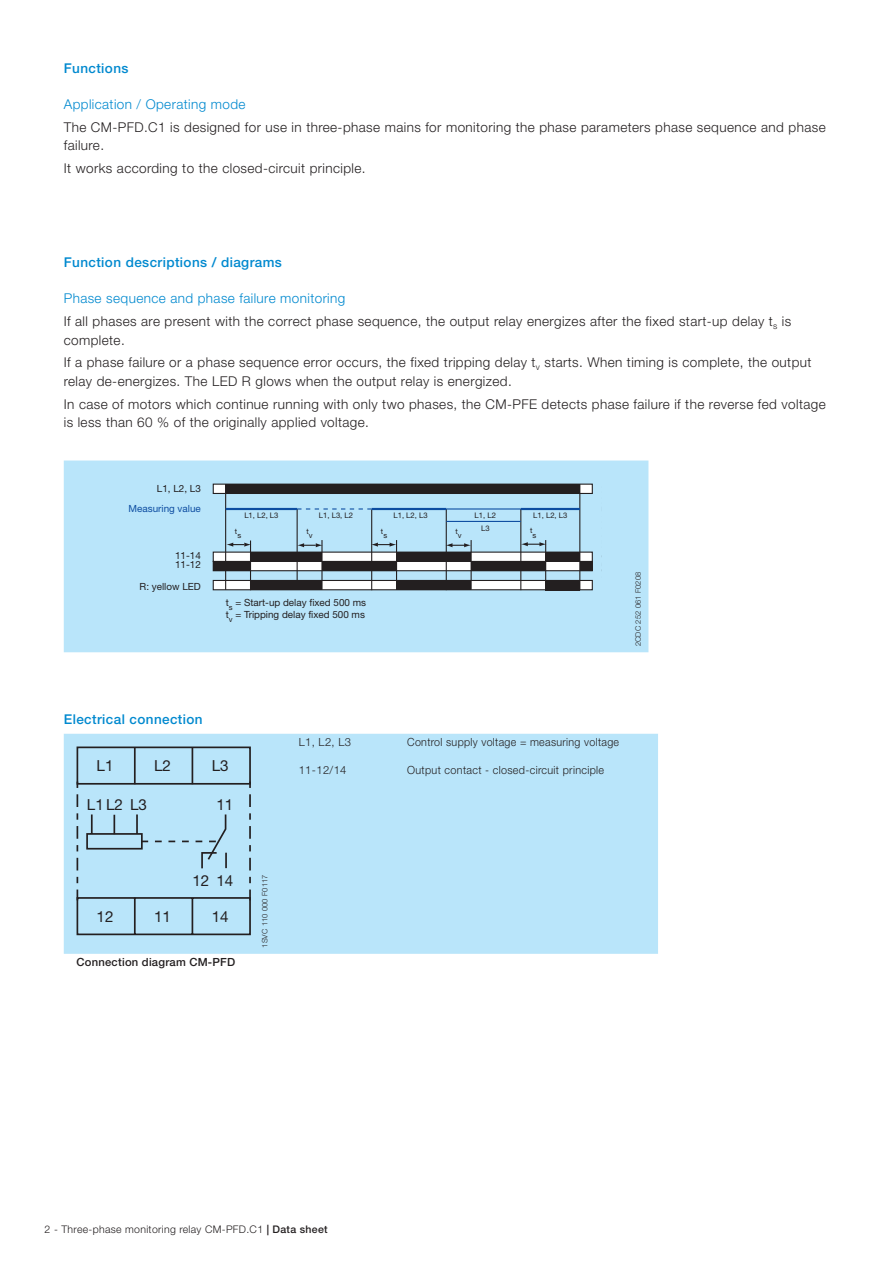
<style>
.page{position:relative;width:893px;height:1263px;background:#fff}
.page>*{position:absolute;margin:0;border:0;box-sizing:border-box;transform-origin:0 0}
.t1{font:15.3px "Helvetica Neue LT";color:#231f20}
.t2{font:300 13.5px/18.6px "Helvetica Neue LT Std";letter-spacing:.03em;color:#231f20}
.Section_Title_Level{font:300 13.5px "Helvetica Neue LT Std";letter-spacing:.03em;color:#0089cf}
.Section_Title_Level-2{font:500 13.5px "Helvetica Neue LT Std";letter-spacing:.03em;color:#0089cf}
.Legende_-_Text{font:300 11.25px "Helvetica Neue LT Std";letter-spacing:.03em;color:#231f20;scale:.95 1}
.Legende_-_Text-2{font:300 11.25px "Helvetica Neue LT Std";letter-spacing:.03em;color:#231f20;scale:.96 1}
.Bildunterschrift{font:500 11.25px "Helvetica Neue LT Std";letter-spacing:.02em;color:#231f20}
.Legende_-_Text-3{font:300 11.25px "Helvetica Neue LT Std";letter-spacing:.03em;color:#231f20}
.Page_number{font:300 10.5px "Helvetica Neue LT Std";letter-spacing:.03em;color:#231f20}
.t3{font:9.9px/11.9px "Helvetica Neue LT";color:#231f20}
.t4{font:9.9px "Helvetica Neue LT";color:#0d4da1}
.t5{font:7.65px "Helvetica Neue LT";color:#231f20}
.Bildnummer{font:300 7.5px "Helvetica Neue LT Std";letter-spacing:.02em;color:#231f20}
.s1{font-weight:500}
</style>
<div class="page">
<div style="left:64px;top:460px;width:584px;height:192px;background:#b9e5fa"></div>
<div style="left:213px;top:561px;width:380px;height:10px;background:#fff;border:1px solid #231f20"></div>
<div style="left:213px;top:484px;width:380px;height:10px;background:#fff;border:1px solid #231f20"></div>
<div style="left:213px;top:552px;width:380px;height:10px;background:#fff;border:1px solid #231f20"></div>
<div style="left:226px;top:484px;width:354px;height:9px;background:#231f20"></div>
<div style="left:213px;top:580px;width:380px;height:10px;background:#fff;border:1px solid #231f20"></div>
<hr style="left:225px;top:484px;width:1px;height:106px;background:#231f20">
<hr style="left:297px;top:509px;width:1px;height:81px;background:#231f20">
<hr style="left:579px;top:484px;width:1px;height:106px;background:#231f20">
<div style="left:322px;top:561px;width:75px;height:10px;background:#231f20"></div>
<div style="left:397px;top:580px;width:74px;height:10px;background:#231f20"></div>
<div style="left:213px;top:561px;width:38px;height:10px;background:#231f20"></div>
<div style="left:251px;top:552px;width:71px;height:9px;background:#231f20"></div>
<div style="left:251px;top:580px;width:71px;height:10px;background:#231f20"></div>
<div style="left:580px;top:561px;width:12px;height:10px;background:#231f20"></div>
<hr style="left:226px;top:508px;width:71px;height:2px;background:#0d4da1">
<hr style="left:371px;top:509px;width:1px;height:81px;background:#231f20">
<hr style="left:446px;top:509px;width:1px;height:81px;background:#231f20">
<hr style="left:520px;top:509px;width:1px;height:81px;background:#231f20">
<hr style="left:446px;top:521px;width:75px;height:1px;background:#0d4da1">
<div style="left:397px;top:552px;width:74px;height:10px;background:#231f20"></div>
<div style="left:471px;top:562px;width:75px;height:9px;background:#231f20"></div>
<div style="left:546px;top:552px;width:34px;height:9px;background:#231f20"></div>
<div style="left:546px;top:581px;width:34px;height:9px;background:#231f20"></div>
<hr style="left:250px;top:540px;width:1px;height:50px;background:#231f20">
<svg style="left:226px;top:542px;width:24px;height:5px"></svg>
<svg style="left:297px;top:508px;width:75px;height:1px"></svg>
<hr style="left:446px;top:508px;width:75px;height:1px;background:#0d4da1">
<hr style="left:372px;top:508px;width:74px;height:2px;background:#0d4da1">
<hr style="left:521px;top:508px;width:59px;height:2px;background:#0d4da1">
<svg style="left:371px;top:542px;width:25px;height:5px"></svg>
<svg style="left:297px;top:543px;width:24px;height:4px"></svg>
<hr style="left:321px;top:540px;width:2px;height:50px;background:#231f20">
<hr style="left:396px;top:540px;width:1px;height:50px;background:#231f20">
<svg style="left:445px;top:543px;width:26px;height:4px"></svg>
<hr style="left:471px;top:540px;width:1px;height:50px;background:#231f20">
<svg style="left:521px;top:542px;width:24px;height:4px"></svg>
<hr style="left:545px;top:540px;width:1px;height:50px;background:#231f20">
<div style="left:64px;top:734px;width:594px;height:220px;background:#b9e5fa"></div>
<svg style="left:77px;top:746px;width:174px;height:189px;background:#aed6ea"></svg>
<p class="Section_Title_Level-2" style="left:64px;top:61px;width:66px">Functions</p>
<p class="Section_Title_Level" style="left:64px;top:96px;width:183px">Application / Operating mode</p>
<p class="t2" style="left:64px;top:117px;width:763px">The CM-PFD.C1 is designed for use in three-phase mains for monitoring the phase parameters phase sequence and phase failure.</p>
<p class="t2" style="left:64px;top:159px;width:303px">It works according to the closed-circuit principle.</p>
<p class="Section_Title_Level-2" style="left:64px;top:255px;width:220px">Function descriptions / diagrams</p>
<p class="Section_Title_Level" style="left:64px;top:290px;width:283px">Phase sequence and phase failure monitoring</p>
<p class="t2" style="left:64px;top:311px;width:729px">If all phases are present with the correct phase sequence, the output relay energizes after the fixed start-up delay t<sub>s</sub> is complete.</p>
<p class="t2" style="left:64px;top:353px;width:749px">If a phase failure or a phase sequence error occurs, the fixed tripping delay t<sub>v</sub> starts. When timing is complete, the output relay de-energizes. The LED R glows when the output relay is energized.</p>
<p class="t2" style="left:64px;top:394px;width:763px">In case of motors which continue running with only two phases, the CM-PFE detects phase failure if the reverse fed voltage is less than 60 % of the originally applied voltage.</p>
<p class="t3" style="left:157px;top:482px;width:45px">L1, L2, L3</p>
<p class="t4" style="left:129px;top:503px;width:74px">Measuring value</p>
<p class="t3" style="left:175px;top:549px;width:27px">11-14</p>
<p class="t3" style="left:175px;top:558px;width:27px">11-12</p>
<p class="t3" style="left:140px;top:580px;width:63px">R: yellow LED</p>
<p class="t5" style="left:244px;top:511px;width:36px">L1, L2, L3</p>
<p class="t5" style="left:319px;top:511px;width:36px">L1, L3, L2</p>
<p class="t5" style="left:393px;top:511px;width:36px">L1, L2, L3</p>
<p class="t5" style="left:475px;top:511px;width:23px">L1, L2</p>
<p class="t5" style="left:533px;top:511px;width:36px">L1, L2, L3</p>
<p class="t5" style="left:481px;top:523px;width:10px">L3</p>
<p class="t5" style="left:530px;top:526px;width:4px">t</p>
<p class="t5" style="left:235px;top:527px;width:4px">t</p>
<p class="t5" style="left:306px;top:527px;width:4px">t</p>
<p class="t5" style="left:381px;top:527px;width:4px">t</p>
<p class="t5" style="left:456px;top:527px;width:4px">t</p>
<p class="t5" style="left:532px;top:530px;width:5px">s</p>
<p class="t5" style="left:237px;top:531px;width:5px">s</p>
<p class="t5" style="left:383px;top:531px;width:5px">s</p>
<p class="t5" style="left:309px;top:531px;width:5px">v</p>
<p class="t5" style="left:458px;top:531px;width:5px">v</p>
<p class="t3" style="left:226px;top:596px;width:142px">t<sub>s</sub> = Start-up delay fixed 500 ms t<sub>v</sub> = Tripping delay fixed 500 ms</p>
<p class="Bildnummer" style="left:633px;top:646px;width:76px;rotate:-90deg">2CDC 252 061 F0208</p>
<p class="Section_Title_Level-2" style="left:64px;top:711px;width:140px">Electrical connection</p>
<p class="t1" style="left:97px;top:756px;width:18px">L1</p>
<p class="t1" style="left:154px;top:757px;width:18px">L2</p>
<p class="t1" style="left:212px;top:756px;width:18px">L3</p>
<p class="t1" style="left:87px;top:795px;width:38px">L1 L2</p>
<p class="t1" style="left:216px;top:795px;width:18px">11</p>
<p class="t1" style="left:130px;top:795px;width:18px">L3</p>
<p class="t1" style="left:192px;top:872px;width:42px">12 14</p>
<p class="t1" style="left:97px;top:907px;width:18px">12</p>
<p class="t1" style="left:154px;top:907px;width:18px">11</p>
<p class="t1" style="left:212px;top:907px;width:18px">14</p>
<p class="Bildunterschrift" style="left:77px;top:955px;width:160px">Connection diagram CM-PFD</p>
<p class="Bildnummer" style="left:260px;top:948px;width:75px;rotate:-90deg">1SVC 110 000 F0117</p>
<p class="Legende_-_Text-3" style="left:299px;top:735px;width:54px">L1, L2, L3</p>
<p class="Legende_-_Text" style="left:407px;top:735px;width:225px">Control supply voltage = measuring voltage</p>
<p class="Legende_-_Text-3" style="left:299px;top:763px;width:49px">11-12/14</p>
<p class="Legende_-_Text-2" style="left:407px;top:763px;width:207px">Output contact - closed-circuit principle</p>
<p class="Page_number" style="left:45px;top:1223px;width:285px">2 - Three-phase monitoring relay CM-PFD.C1 <span class="s1">| Data sheet</span></p>
</div>
